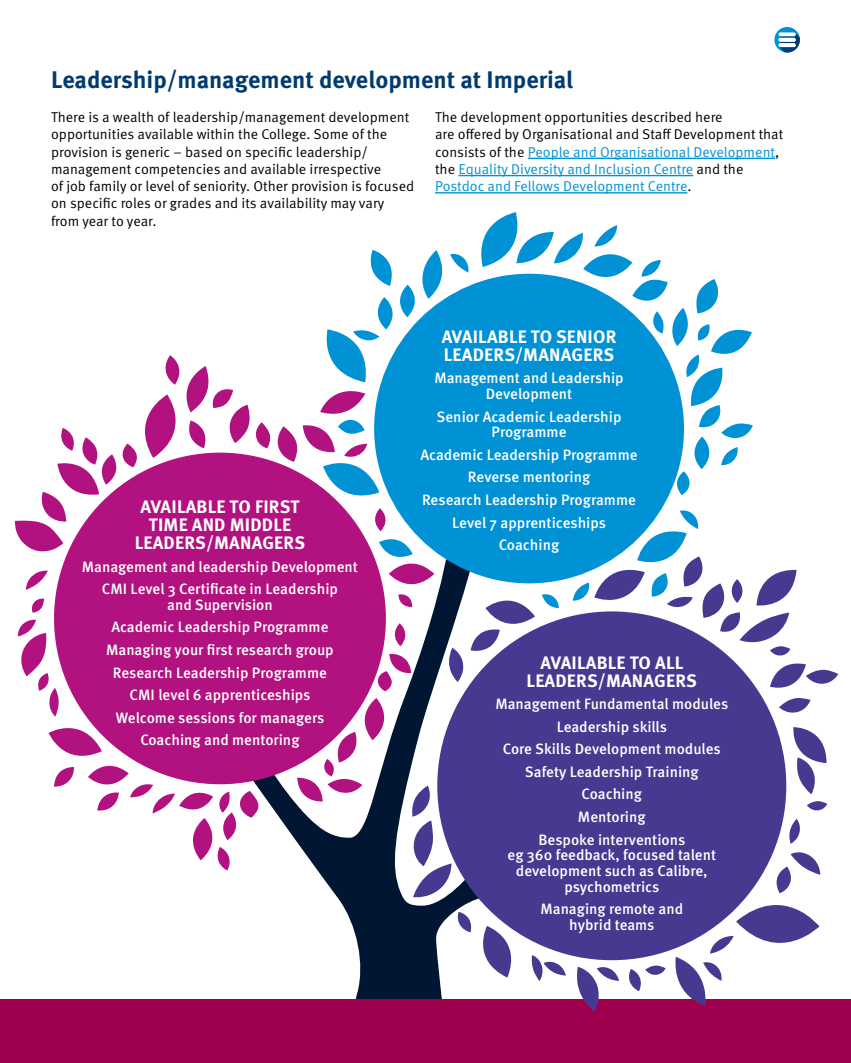
<style>
.page{position:relative;width:851px;height:1063px;background:#fff}
.page>*{position:absolute;margin:0;border:0;box-sizing:border-box;transform-origin:0 0}
.t1{font:700 24px "Meta OT";color:#003b70}
.t2{font:700 18px/18px "Meta OT";letter-spacing:.01em;color:#fff;text-align:center}
.t3{font:500 15px/22.5px "Meta OT";color:#fff;text-align:center}
.t4{font:14.25px/17.2px "Meta OT Norm";color:#000}
.s1{color:#0092d5}
</style>
<div class="page">
<svg style="left:259px;top:551px;width:240px;height:448px"></svg>
<hr style="left:527px;top:158px;width:248px;height:1px;background:#0092d5">
<hr style="left:458px;top:175px;width:235px;height:1px;background:#0092d5">
<hr style="left:435px;top:192px;width:252px;height:2px;background:#0092d5">
<div style="left:774px;top:27px;width:25px;height:26px;background:#0092d5;border-radius:50%"></div>
<svg style="left:778px;top:32px;width:21px;height:21px"></svg>
<svg style="left:778px;top:32px;width:17px;height:4px"></svg>
<svg style="left:778px;top:38px;width:17px;height:4px"></svg>
<svg style="left:778px;top:43px;width:17px;height:4px"></svg>
<svg style="left:453px;top:912px;width:69px;height:66px"></svg>
<svg style="left:470px;top:587px;width:65px;height:69px"></svg>
<svg style="left:793px;top:727px;width:33px;height:67px"></svg>
<svg style="left:277px;top:426px;width:20px;height:36px"></svg>
<svg style="left:256px;top:422px;width:14px;height:26px"></svg>
<svg style="left:15px;top:355px;width:235px;height:197px"></svg>
<svg style="left:411px;top:786px;width:40px;height:111px"></svg>
<svg style="left:447px;top:648px;width:17px;height:34px"></svg>
<svg style="left:542px;top:594px;width:16px;height:14px"></svg>
<svg style="left:26px;top:571px;width:22px;height:19px"></svg>
<svg style="left:531px;top:955px;width:34px;height:26px"></svg>
<svg style="left:807px;top:801px;width:20px;height:10px"></svg>
<svg style="left:572px;top:510px;width:266px;height:203px"></svg>
<svg style="left:326px;top:250px;width:118px;height:132px"></svg>
<svg style="left:297px;top:698px;width:99px;height:106px"></svg>
<svg style="left:303px;top:390px;width:131px;height:217px"></svg>
<svg style="left:450px;top:212px;width:302px;height:283px"></svg>
<svg style="left:789px;top:819px;width:11px;height:25px"></svg>
<svg style="left:32px;top:598px;width:12px;height:15px"></svg>
<svg style="left:377px;top:623px;width:34px;height:68px"></svg>
<svg style="left:18px;top:620px;width:241px;height:251px"></svg>
<div style="left:374px;top:274px;width:310px;height:309px;background:#0092d5;border-radius:50%"></div>
<div style="left:54px;top:453px;width:332px;height:331px;background:#b11280;border-radius:50%"></div>
<div style="left:437px;top:611px;width:349px;height:349px;background:#453a8f;border-radius:50%"></div>
<div style="left:0;top:999px;width:850px;height:64px;background:#9f004e"></div>
<svg style="left:577px;top:965px;width:88px;height:47px"></svg>
<svg style="left:672px;top:852px;width:148px;height:154px"></svg>
<h1 class="t1" style="left:51px;top:64px;width:523px">Leadership/management development at Imperial</h1>
<p class="t4" style="left:51px;top:109px;width:364px">There is a wealth of leadership/management development opportunities available within the College. Some of the provision is generic – based on specific leadership/ management competencies and available irrespective<br>of job family or level of seniority. Other provision is focused on specific roles or grades and its availability may vary from year to year.</p>
<p class="t4" style="left:435px;top:109px;width:350px">The development opportunities described here<br>are offered by Organisational and Staff Development that consists of the <span class="s1">People and Organisational Development</span>, the <span class="s1">Equality Diversity and Inclusion Centre</span> and the <span class="s1">Postdoc and Fellows Development Centre</span>.</p>
<p class="t2" style="left:135px;top:498px;width:172px">AVAILABLE TO FIRST<br>TIME AND MIDDLE<br>LEADERS/MANAGERS</p>
<p class="t3" style="left:82px;top:555px;width:277px">Management and leadership Development<br>CMI Level 3 Certificate in Leadership</p>
<p class="t3" style="left:106px;top:594px;width:229px">and Supervision<br>Academic Leadership Programme<br>Managing your first research group<br>Research Leadership Programme<br>CMI level 6 apprenticeships<br>Welcome sessions for managers<br>Coaching and mentoring</p>
<p class="t2" style="left:441px;top:328px;width:176px;text-align:left">AVAILABLE TO SENIOR<br>LEADERS/MANAGERS</p>
<p class="t3" style="left:434px;top:370px;width:191px;line-height:15.8px">Management and Leadership<br>Development</p>
<p class="t3" style="left:436px;top:409px;width:186px;line-height:15.8px">Senior Academic Leadership<br>Programme</p>
<p class="t3" style="left:420px;top:444px;width:219px">Academic Leadership Programme<br>Reverse mentoring<br>Research Leadership Programme<br>Level 7 apprenticeships<br>Coaching</p>
<p class="t2" style="left:526px;top:654px;width:172px">AVAILABLE TO ALL<br>LEADERS/MANAGERS</p>
<p class="t3" style="left:495px;top:693px;width:234px">Management Fundamental modules<br>Leadership skills<br>Core Skills Development modules<br>Safety Leadership Training<br>Coaching<br>Mentoring<br>Bespoke interventions</p>
<p class="t3" style="left:507px;top:847px;width:210px;line-height:15.8px">eg 360 feedback, focused talent development such as Calibre, psychometrics</p>
<p class="t3" style="left:540px;top:901px;width:144px;line-height:15.8px">Managing remote and hybrid teams</p>
</div>
